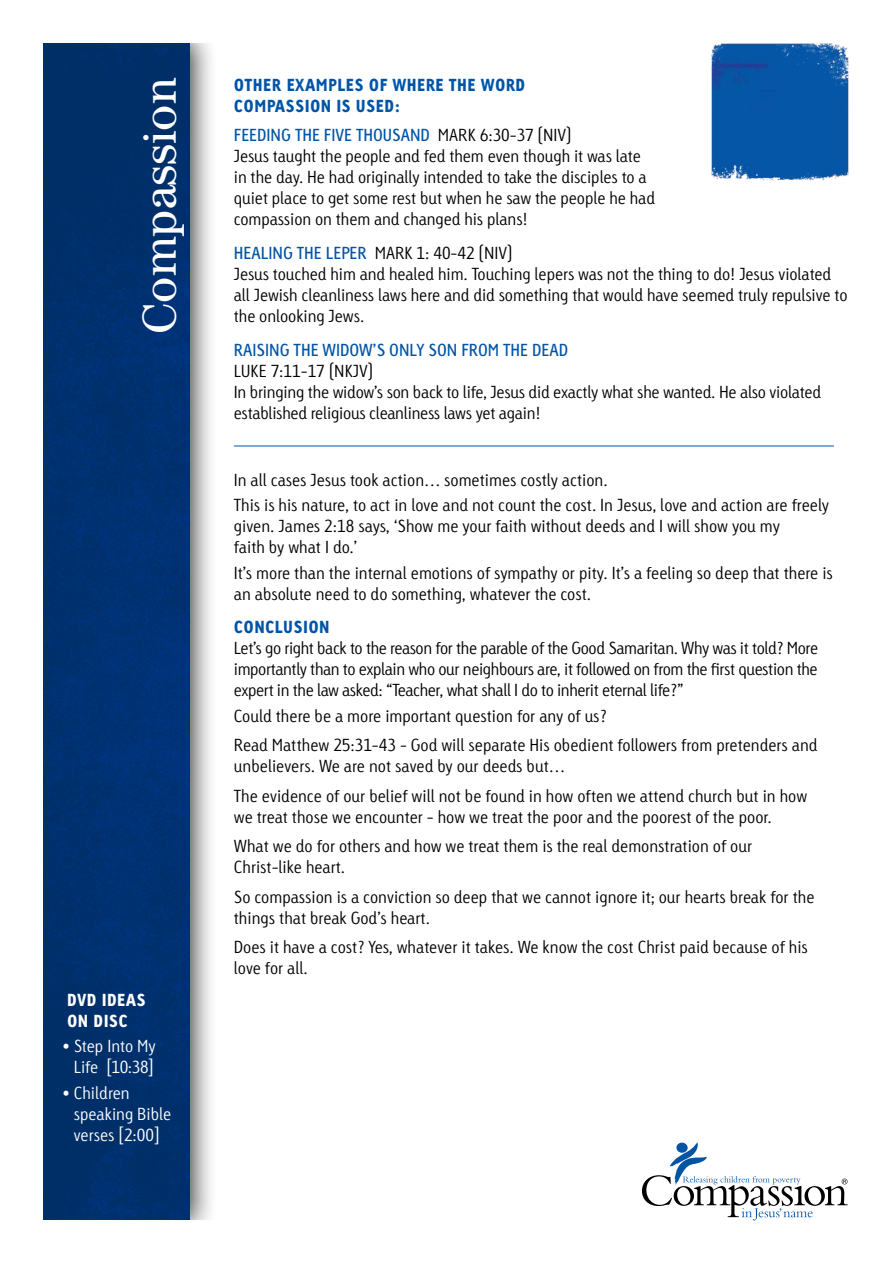
<style>
.page{position:relative;width:893px;height:1263px;background:#fff}
.page>*{position:absolute;margin:0;border:0;box-sizing:border-box;transform-origin:0 0}
.t1{font:48px "Century IT Cby BT";color:#fff}
.t2{font:16.5px/21px "Linotype Tetria Light Tab";letter-spacing:-.005em;color:#000}
.t3{font:16.5px "Linotype Tetria Regular Tab";color:#0054a6}
.t4{font:16.5px/21px "Linotype Tetria Light Tab";color:#fff;text-align:center}
.t5{font:16.5px "Linotype Tetria Black Tab";letter-spacing:.025em;color:#0054a6}
.t6{font:16.5px/21px "Linotype Tetria Black Tab";letter-spacing:.025em;color:#fff}
.s1{font-family:"Linotype Tetria Light Tab";color:#000}
.s2{font-family:"Linotype Tetria Regular Tab";color:#0054a6}
</style>
<div class="page">
<div style="left:23px;top:19px;width:195px;height:1225px;background:#000;opacity:.75"></div>
<img style="left:43px;top:43px;width:147px;height:1177px">
<img style="left:711px;top:43px;width:138px;height:138px">
<div style="left:0;top:1220px;width:228px;height:43px;background:#fff"></div>
<div style="left:0;top:0;width:234px;height:43px;background:#fff"></div>
<div style="left:0;top:0;width:43px;height:1263px;background:#fff"></div>
<svg style="left:642px;top:1142px;width:206px;height:78px"></svg>
<hr style="left:234px;top:445px;width:600px;height:1px;background:#0054a6">
<h1 class="t1" style="left:130px;top:334px;width:258px;rotate:-90deg">Compassion</h1>
<p class="t5" style="left:234px;top:74px;width:82px">OTHE R EXAMPLES</p>
<p class="t5" style="left:369px;top:74px;width:36px">OF WHE</p>
<p class="t5" style="left:426px;top:74px;width:33px">RE THE</p>
<p class="t5" style="left:481px;top:74px;width:44px">WO RD</p>
<p class="t5" style="left:234px;top:95px;width:21px">COMPASSION</p>
<p class="t5" style="left:336px;top:95px;width:65px">IS USED:</p>
<p class="t3" style="left:234px;top:125px;width:339px">FEEDING THE FIVE THOUSAND <span class="s1">Mark 6:30-37 (NIV)</span></p>
<p class="t2" style="left:234px;top:146px;width:423px">Jesus taught the people and fed them even though it was late in the day. He had originally intended to take the disciples to a quiet place to get some rest but when he saw the people he had compassion on them and changed his plans!</p>
<p class="t2" style="left:234px;top:243px;width:615px"><span class="s2">HEALING THE LEPER</span> Mark 1: 40-42 (NIV)<br>Jesus touched him and healed him. Touching lepers was not the thing to do! Jesus violated all Jewish cleanliness laws here and did something that would have seemed truly repulsive to the onlooking Jews.</p>
<p class="t3" style="left:234px;top:340px;width:336px">RAISING THE WIDOW’S ONLY SON FROM THE DEAD</p>
<p class="t2" style="left:234px;top:360px;width:589px">Luke 7:11-17 (NKJV)<br>In bringing the widow’s son back to life, Jesus did exactly what she wanted. He also violated established religious cleanliness laws yet again!</p>
<p class="t6" style="left:67px;top:989px;width:80px">DVD IDEAS<br>ON DISC</p>
<p class="t4" style="left:62px;top:1036px;width:95px">• Step Into My<br>Life [10:38]</p>
<p class="t4" style="left:74px;top:1082px;width:99px;text-align:left;text-indent:-11px">• Children speaking Bible verses [2:00]</p>
<p class="t2" style="left:234px;top:468px;width:597px;line-height:25.2px">In all cases Jesus took action… sometimes costly action.<br>This is his nature, to act in love and not count the cost. In Jesus, love and action are freely</p>
<p class="t2" style="left:234px;top:516px;width:548px">given. James 2:18 says, ‘Show me your faith without deeds and I will show you my faith by what I do.’</p>
<p class="t2" style="left:234px;top:562px;width:600px">It’s more than the internal emotions of sympathy or pity. It’s a feeling so deep that there is an absolute need to do something, whatever the cost.</p>
<p class="t5" style="left:234px;top:616px;width:97px">CONCLUSION</p>
<p class="t2" style="left:234px;top:638px;width:586px;text-align:justify">Let’s go right back to the reason for the parable of the Good Samaritan. Why was it told? More importantly than to explain who our neighbours are, it followed on from the first question the expert in the law asked: “Teacher, what shall I do to inherit eternal life?”</p>
<p class="t2" style="left:234px;top:701px;width:585px;line-height:29.5px">Could there be a more important question for any of us?<br>Read Matthew 25:31-43 - God will separate His obedient followers from pretenders and</p>
<p class="t2" style="left:234px;top:751px;width:575px;line-height:29.5px">unbelievers. We are not saved by our deeds but…<br>The evidence of our belief will not be found in how often we attend church but in how</p>
<p class="t2" style="left:234px;top:802px;width:539px;line-height:29.5px">we treat those we encounter - how we treat the poor and the poorest of the poor.<br>What we do for others and how we treat them is the real demonstration of our</p>
<p class="t2" style="left:234px;top:852px;width:582px;line-height:29.5px">Christ-like heart.<br>So compassion is a conviction so deep that we cannot ignore it; our hearts break for the</p>
<p class="t2" style="left:234px;top:903px;width:576px;line-height:29.5px">things that break God’s heart.<br>Does it have a cost? Yes, whatever it takes. We know the cost Christ paid because of his</p>
<p class="t2" style="left:234px;top:958px;width:76px">love for all.</p>
</div>
